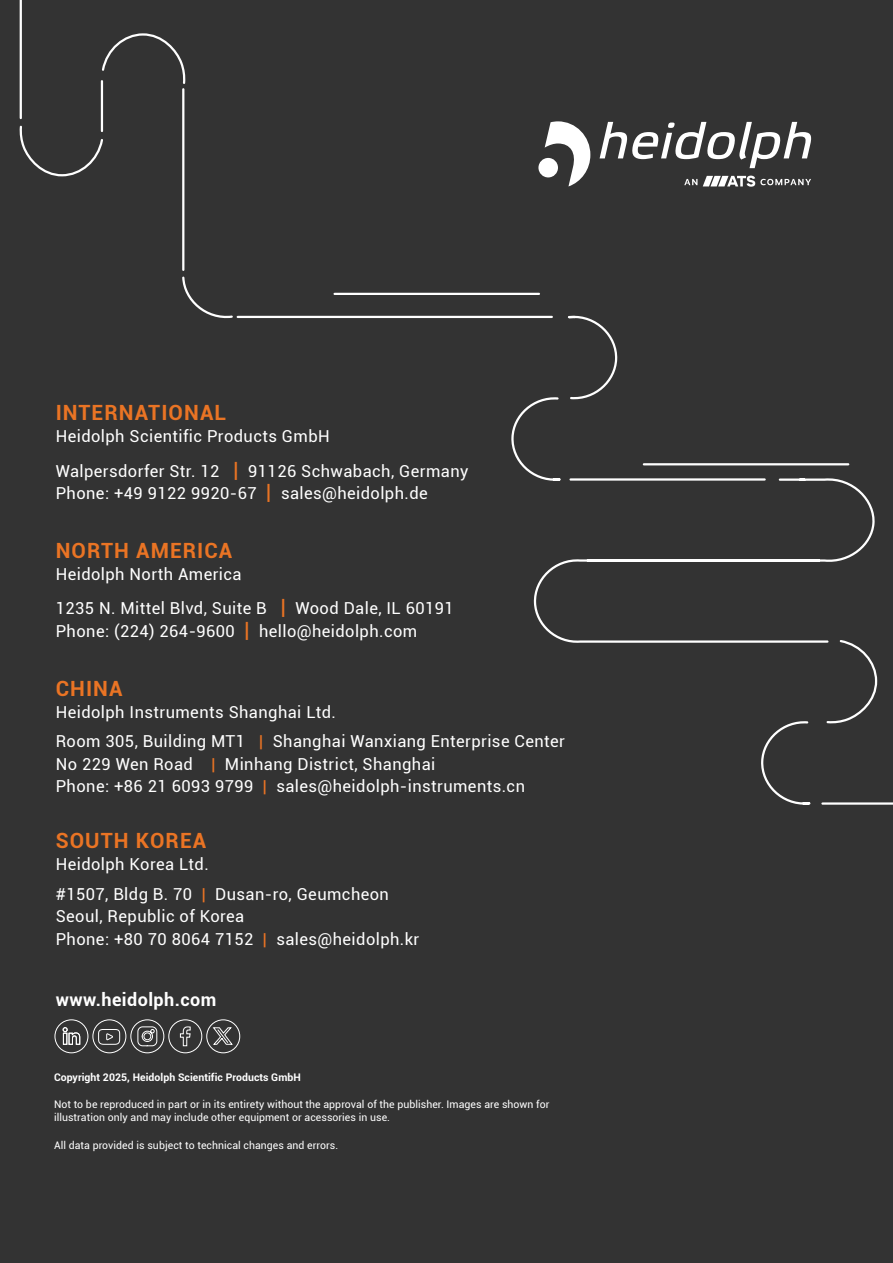
<style>
.page{position:relative;width:893px;height:1263px;background:#333}
.page>*{position:absolute;margin:0;border:0;box-sizing:border-box;transform-origin:0 0}
.t1{font:700 21px "Roboto";letter-spacing:.05em;color:#ea7424}
.t2{font:700 18px "Roboto";letter-spacing:.025em;color:#fff}
.t3{font:16.5px/22.5px "Roboto";letter-spacing:.025em;color:#fff}
.t4{font:10.5px/12.6px "Roboto";letter-spacing:.005em;color:#fff}
.t5{font:700 10.5px "Roboto";letter-spacing:.005em;color:#fff}
.s1{font-size:21px;color:#ea7424}
.s2{color:#ea7424}
</style>
<div class="page">
<svg style="left:182px;top:276px;width:51px;height:43px"></svg>
<svg style="left:19px;top:124px;width:85px;height:53px"></svg>
<svg style="left:100px;top:33px;width:86px;height:52px"></svg>
<svg style="left:761px;top:644px;width:117px;height:161px"></svg>
<svg style="left:511px;top:315px;width:106px;height:162px"></svg>
<svg style="left:534px;top:477px;width:341px;height:167px"></svg>
<hr style="left:238px;top:316px;width:314px;height:2px;background:#fff">
<hr style="left:182px;top:89px;width:2px;height:181px;background:#fff">
<hr style="left:20px;top:0;width:2px;height:118px;background:#fff">
<hr style="left:101px;top:81px;width:2px;height:50px;background:#fff">
<hr style="left:570px;top:478px;width:195px;height:3px;background:#fff">
<hr style="left:335px;top:293px;width:204px;height:2px;background:#fff">
<hr style="left:644px;top:463px;width:204px;height:2px;background:#fff">
<hr style="left:822px;top:802px;width:71px;height:3px;background:#fff">
<svg style="left:98px;top:1029px;width:22px;height:16px"></svg>
<div style="left:93px;top:1020px;width:33px;height:33px;border:1px solid #fff;border-radius:50%"></div>
<div style="left:55px;top:1020px;width:33px;height:33px;border:1px solid #fff;border-radius:50%"></div>
<svg style="left:63px;top:1027px;width:17px;height:18px"></svg>
<div style="left:131px;top:1020px;width:33px;height:33px;border:1px solid #fff;border-radius:50%"></div>
<svg style="left:137px;top:1026px;width:20px;height:20px"></svg>
<div style="left:144px;top:1033px;width:7px;height:7px;border:1px solid #fff;border-radius:50%"></div>
<div style="left:169px;top:1020px;width:33px;height:33px;border:1px solid #fff;border-radius:50%"></div>
<svg style="left:180px;top:1026px;width:11px;height:20px"></svg>
<div style="left:207px;top:1020px;width:33px;height:33px;border:1px solid #fff;border-radius:50%"></div>
<svg style="left:213px;top:1027px;width:20px;height:18px"></svg>
<svg style="left:703px;top:176px;width:108px;height:11px"></svg>
<svg style="left:684px;top:179px;width:13px;height:6px"></svg>
<svg style="left:545px;top:121px;width:45px;height:65px"></svg>
<div style="left:538px;top:158px;width:20px;height:19px;background:#fff;border-radius:50%"></div>
<svg style="left:600px;top:122px;width:212px;height:46px"></svg>
<p class="t1" style="left:56px;top:398px;width:172px">INTERNATIONAL</p>
<p class="t3" style="left:56px;top:425px;width:275px">Heidolph Scientific Products GmbH</p>
<p class="t3" style="left:56px;top:459px;width:414px">Walpersdorfer Str. 12 <span class="s1">|</span> 91126 Schwabach, Germany<br>Phone: +49 9122 9920-67 <span class="s1">|</span> sales@heidolph.de</p>
<p class="t1" style="left:56px;top:536px;width:178px">NORTH AMERICA</p>
<p class="t3" style="left:56px;top:562px;width:187px">Heidolph North America</p>
<p class="t3" style="left:56px;top:596px;width:400px">1235 N. Mittel Blvd, Suite B <span class="s1">|</span> Wood Dale, IL 60191<br>Phone: (224) 264-9600 <span class="s1">|</span> hello@heidolph.com</p>
<p class="t1" style="left:56px;top:673px;width:68px">CHINA</p>
<p class="t3" style="left:56px;top:700px;width:282px">Heidolph Instruments Shanghai Ltd.</p>
<p class="t3" style="left:56px;top:729px;width:511px">Room 305, Building MT1 <span class="s2">|</span> Shanghai Wanxiang Enterprise Center<br>No 229 Wen Road <span class="s2">|</span> Minhang District, Shanghai<br>Phone: +86 21 6093 9799 <span class="s2">|</span> sales@heidolph-instruments.cn</p>
<p class="t1" style="left:56px;top:826px;width:152px">SOUTH KOREA</p>
<p class="t3" style="left:56px;top:849px;width:335px;line-height:29.4px">Heidolph Korea Ltd.<br>#1507, Bldg B. 70 <span class="s2">|</span> Dusan-ro, Geumcheon</p>
<p class="t3" style="left:56px;top:904px;width:365px">Seoul, Republic of Korea<br>Phone: +80 70 8064 7152 <span class="s2">|</span> sales@heidolph.kr</p>
<p class="t2" style="left:56px;top:987px;width:162px">www.heidolph.com</p>
<p class="t5" style="left:54px;top:1070px;width:248px">Copyright 2025, Heidolph Scientific Products GmbH</p>
<p class="t4" style="left:54px;top:1098px;width:497px">Not to be reproduced in part or in its entirety without the approval of the publisher. Images are shown for illustration only and may include other equipment or acessories in use.</p>
<p class="t4" style="left:54px;top:1138px;width:286px">All data provided is subject to technical changes and errors.</p>
</div>
